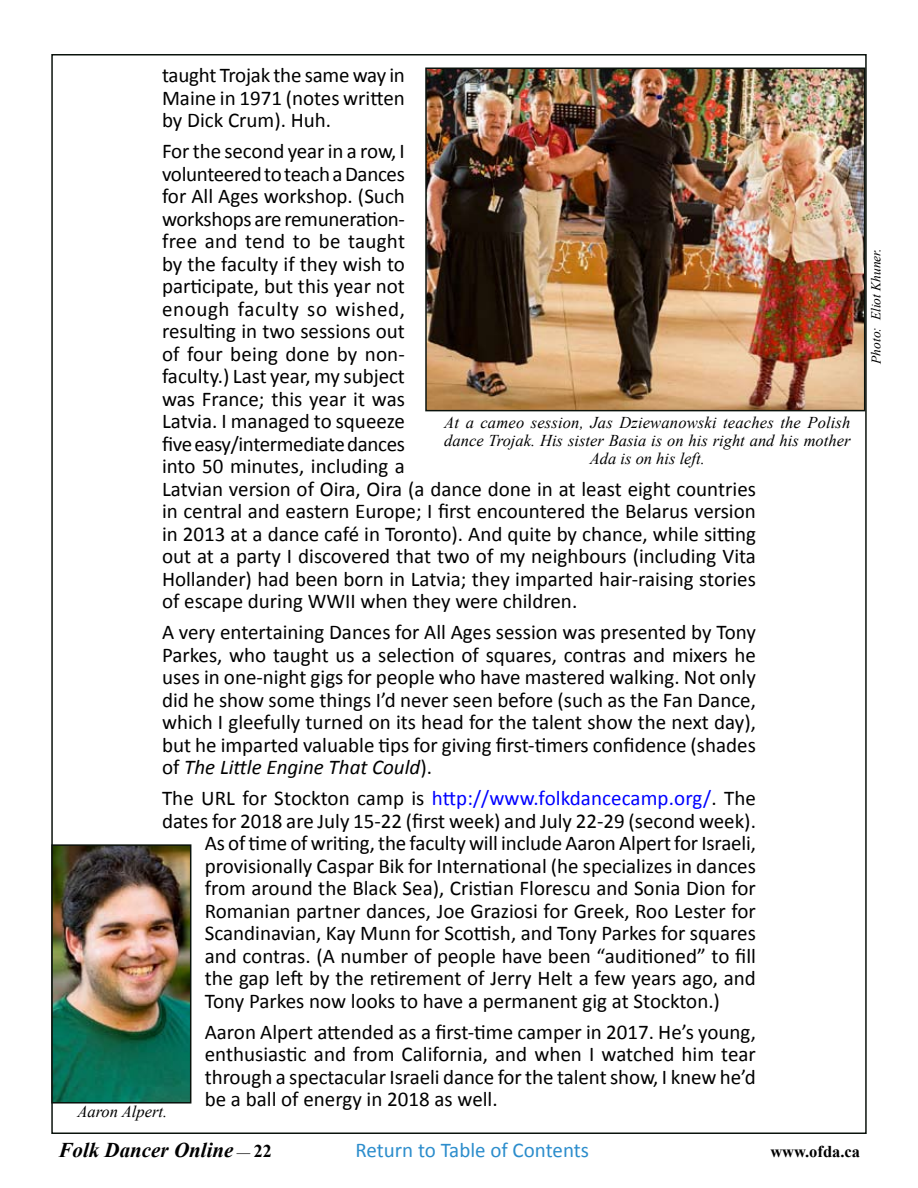
<style>
.page{position:relative;width:918px;height:1188px;background:#fff}
.page>*{position:absolute;margin:0;border:0;box-sizing:border-box;transform-origin:0 0}
.t1{font:21px/22.5px "Calibri";color:#000;text-align:justify}
.t2{font:21px "Calibri";letter-spacing:.005em;color:#00f}
.t3{font:21px "Calibri";color:#2c8dcc}
.t4{font:italic 700 21px "Times New Roman";color:#000}
.t5{font:italic 16.5px/18px "Times New Roman";color:#000;text-align:center}
.t6{font:700 16.5px "Times New Roman";color:#000}
.t7{font:italic 13.5px "Times New Roman";letter-spacing:-.005em;color:#000}
.s1{font-style:italic}
.s2{color:#000}
.s3{font-weight:400;font-style:normal;font-size:13.5px}
.s4{font-style:normal;font-size:18px}
</style>
<div class="page">
<img style="left:428px;top:71px;width:434px;height:337px">
<div style="left:425px;top:68px;width:440px;height:343px;border:2px solid #0a120c"></div>
<img style="left:54px;top:847px;width:134px;height:254px">
<div style="left:51px;top:844px;width:140px;height:260px;border:2px solid #0a120c"></div>
<p class="t1" style="left:162px;top:64px;width:245px">taught Trojak the same way in Maine in 1971 (notes written by Dick Crum). Huh.</p>
<p class="t1" style="left:162px;top:140px;width:596px;text-align:left">For the second year in a row, I<br>volunteered to teach a Dances<br>for All Ages workshop. (Such<br>workshops are remuneration-<br>free and tend to be taught<br>by the faculty if they wish to<br>participate, but this year not<br>enough faculty so wished,<br>resulting in two sessions out<br>of four being done by non-<br>faculty.) Last year, my subject<br>was France; this year it was<br>Latvia. I managed to squeeze<br>five easy/intermediate dances<br>into 50 minutes, including a<br>Latvian version of Oira, Oira (a dance done in at least eight countries in central and eastern Europe; I first encountered the Belarus version in 2013 at a dance café in Toronto). And quite by chance, while sitting out at a party I discovered that two of my neighbours (including Vita Hollander) had been born in Latvia; they imparted hair-raising stories of escape during WWII when they were children.</p>
<p class="t1" style="left:162px;top:621px;width:595px">A very entertaining Dances for All Ages session was presented by Tony Parkes, who taught us a selection of squares, contras and mixers he uses in one-night gigs for people who have mastered walking. Not only did he show some things I’d never seen before (such as the Fan Dance, which I gleefully turned on its head for the talent show the next day), but he imparted valuable tips for giving first-timers confidence (shades of <span class="s1">The Little Engine That Could</span>).</p>
<p class="t2" style="left:162px;top:785px;width:596px"><span class="s2">The URL for Stockton camp is</span> http://www.folkdancecamp.org/<span class="s2">. The</span></p>
<p class="t1" style="left:162px;top:810px;width:595px">dates for 2018 are July 15-22 (first week) and July 22-29 (second week).</p>
<p class="t1" style="left:205px;top:832px;width:553px">As of time of writing, the faculty will include Aaron Alpert for Israeli,</p>
<p class="t1" style="left:205px;top:855px;width:553px">provisionally Caspar Bik for International (he specializes in dances</p>
<p class="t1" style="left:205px;top:877px;width:553px">from around the Black Sea), Cristian Florescu and Sonia Dion for</p>
<p class="t1" style="left:205px;top:900px;width:553px">Romanian partner dances, Joe Graziosi for Greek, Roo Lester for</p>
<p class="t1" style="left:205px;top:922px;width:553px">Scandinavian, Kay Munn for Scottish, and Tony Parkes for squares</p>
<p class="t1" style="left:205px;top:945px;width:553px">and contras. (A number of people have been “auditioned” to fill</p>
<p class="t1" style="left:205px;top:967px;width:553px">the gap left by the retirement of Jerry Helt a few years ago, and</p>
<p class="t1" style="left:205px;top:990px;width:517px">Tony Parkes now looks to have a permanent gig at Stockton.)</p>
<p class="t1" style="left:205px;top:1021px;width:553px">Aaron Alpert attended as a first-time camper in 2017. He’s young, enthusiastic and from California, and when I watched him tear through a spectacular Israeli dance for the talent show, I knew he’d be a ball of energy in 2018 as well.</p>
<p class="t5" style="left:444px;top:413px;width:408px">At a cameo session, Jas Dziewanowski teaches the Polish dance Trojak. His sister Basia is on his right and his mother<br>Ada is on his left.</p>
<p class="t5" style="left:77px;top:1103px;width:91px">Aaron Alpert.</p>
<p class="t4" style="left:58px;top:1136px;width:215px">Folk Dancer Online <span class="s3">—</span> <span class="s4">22</span></p>
<p class="t3" style="left:356px;top:1136px;width:235px">Return to Table of Contents</p>
<p class="t6" style="left:770px;top:1140px;width:91px">www.ofda.ca</p>
<p class="t7" style="left:867px;top:364px;width:117px;rotate:-90deg">Photo: Eliot Khuner.</p>
</div>
